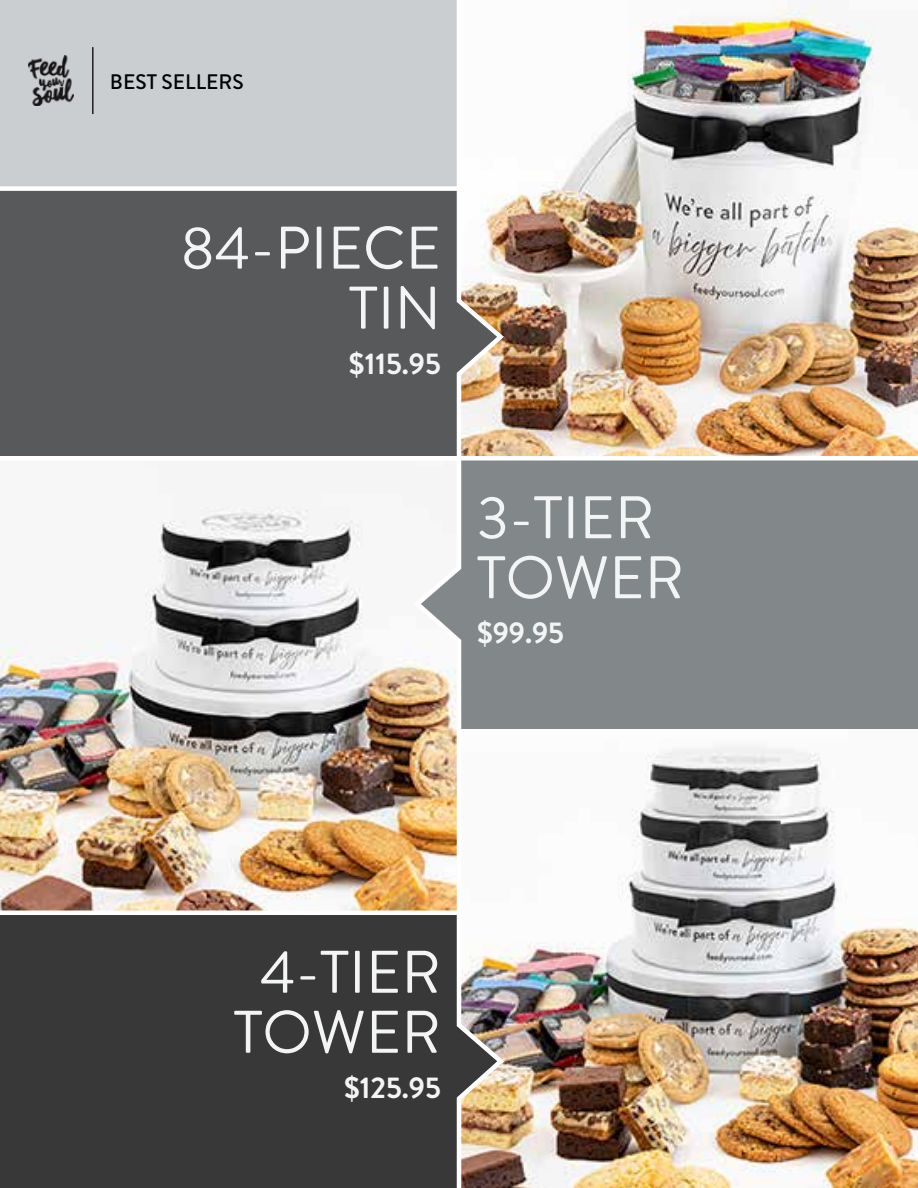
<style>
.page{position:relative;width:918px;height:1188px;background:#caced1}
.page>*{position:absolute;margin:0;border:0;box-sizing:border-box;transform-origin:0 0}
.t1{font:60px/60px "Brandon Grotesque";color:#f3f4f4}
.t2{font:700 30px "Brandon Grotesque";color:#f3f4f4}
.t3{font:500 21px "Brandon Grotesque";color:#000}
</style>
<div class="page">
<div style="left:0;top:189px;width:459px;height:405px;background:#58595b"></div>
<div style="left:0;top:895px;width:459px;height:293px;background:#383839"></div>
<div style="left:459px;top:439px;width:459px;height:372px;background:#82878a"></div>
<img style="left:0;top:460px;width:411px;height:451px">
<img style="left:507px;top:729px;width:411px;height:459px">
<img style="left:507px;top:0;width:411px;height:456px">
<hr style="left:0;top:911px;width:459px;height:4px;background:#fff">
<div style="left:0;top:186px;width:459px;height:5px;background:#fff"></div>
<hr style="left:0;top:456px;width:918px;height:4px;background:#fff">
<img style="left:411px;top:0;width:96px;height:1188px">
<img style="left:28px;top:56px;width:45px;height:49px">
<hr style="left:92px;top:47px;width:2px;height:67px;background:#231f20">
<p class="t3" style="left:110px;top:67px;width:135px">BEST SELLERS</p>
<p class="t1" style="left:181px;top:219px;width:262px;text-align:right">84-PIECE<br>TIN</p>
<p class="t2" style="left:349px;top:342px;width:94px">$115.95</p>
<p class="t1" style="left:477px;top:489px;width:209px">3-TIER<br>TOWER</p>
<p class="t2" style="left:477px;top:612px;width:89px">$99.95</p>
<p class="t1" style="left:234px;top:943px;width:209px;text-align:center">4-TIER<br>TOWER</p>
<p class="t2" style="left:344px;top:1066px;width:98px">$125.95</p>
</div>
